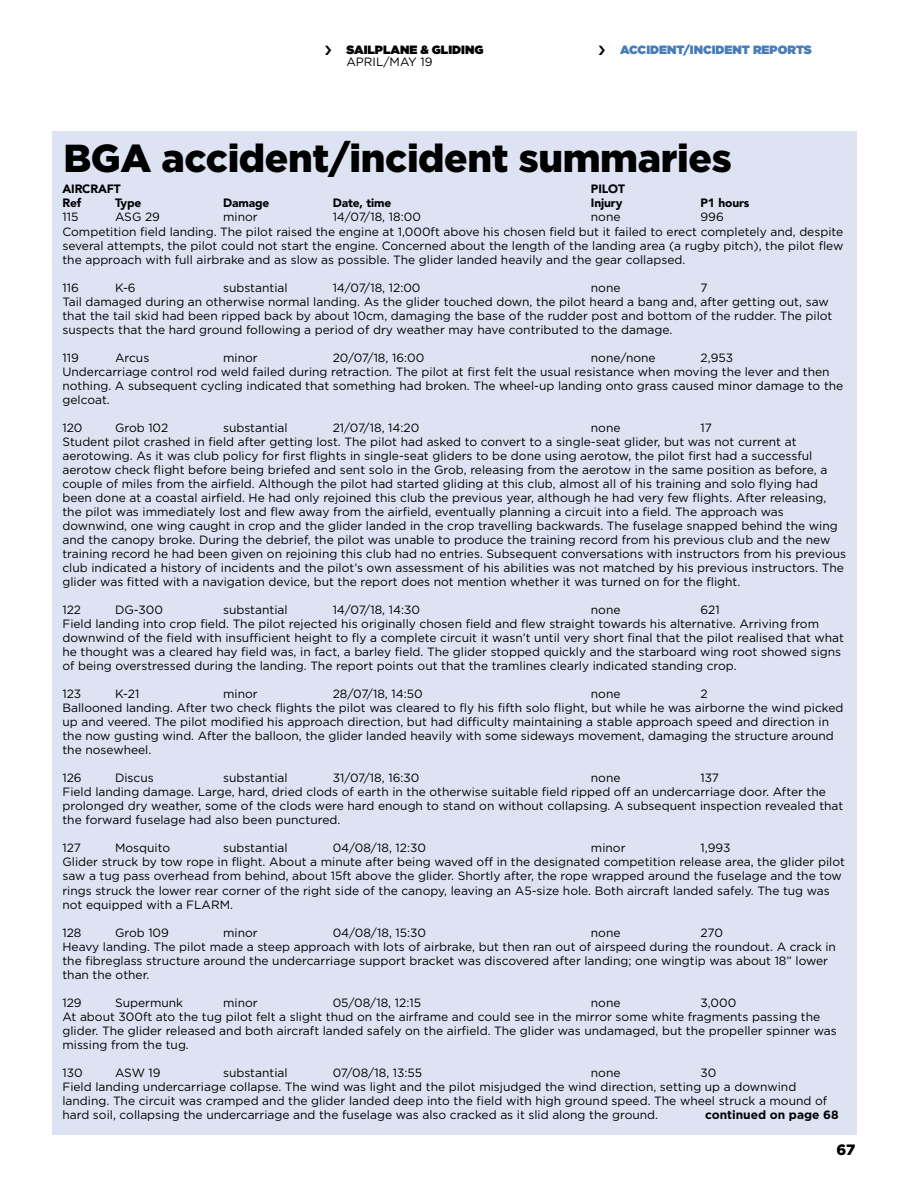
<style>
.page{position:relative;width:915px;height:1191px;background:#fff}
.page>*{position:absolute;margin:0;border:0;box-sizing:border-box;transform-origin:0 0}
.t1{font:900 39px "Gotham";letter-spacing:-.01em;color:#000}
.t2{font:900 15px "Gotham";color:#000}
.t3{font:12px/14px "Gotham";color:#000}
.t4{font:900 12px "Avenir";letter-spacing:-.01em;color:#000}
.t5{font:900 12px "Gotham";color:#467cb9}
.t6{font:700 12px "Gotham";color:#000}
.t7{font:900 12px "Gotham";color:#000}
</style>
<div class="page">
<div style="left:52px;top:131px;width:804px;height:1003px;background:#dde3f2"></div>
<p class="t7" style="left:346px;top:42px;width:138px">SAILPLANE &amp; GLIDING</p>
<p class="t3" style="left:346px;top:54px;width:88px">APRIL/MAY 19</p>
<p class="t5" style="left:620px;top:42px;width:193px">ACCIDENT/INCIDENT REPORTS</p>
<h1 class="t1" style="left:63px;top:135px;width:669px">BGA accident/incident summaries</h1>
<p class="t4" style="left:62px;top:182px;width:60px">AIRCRAFT</p>
<p class="t4" style="left:590px;top:182px;width:35px">PILOT</p>
<p class="t4" style="left:62px;top:196px;width:20px">Ref</p>
<p class="t4" style="left:115px;top:196px;width:28px">Type</p>
<p class="t4" style="left:223px;top:196px;width:48px">Damage</p>
<p class="t4" style="left:332px;top:196px;width:60px">Date, time</p>
<p class="t4" style="left:590px;top:196px;width:33px">Injury</p>
<p class="t4" style="left:700px;top:196px;width:50px">P1 hours</p>
<p class="t3" style="left:62px;top:210px;width:17px">115</p>
<p class="t3" style="left:115px;top:210px;width:46px">ASG 29</p>
<p class="t3" style="left:223px;top:210px;width:36px">minor</p>
<p class="t3" style="left:332px;top:210px;width:90px">14/07/18, 18:00</p>
<p class="t3" style="left:590px;top:210px;width:31px">none</p>
<p class="t3" style="left:62px;top:210px;width:782px;text-indent:637px">996<br>Competition field landing. The pilot raised the engine at 1,000ft above his chosen field but it failed to erect completely and, despite several attempts, the pilot could not start the engine. Concerned about the length of the landing area (a rugby pitch), the pilot flew the approach with full airbrake and as slow as possible. The glider landed heavily and the gear collapsed.</p>
<p class="t3" style="left:62px;top:280px;width:18px">116</p>
<p class="t3" style="left:115px;top:280px;width:22px">K-6</p>
<p class="t3" style="left:223px;top:280px;width:66px">substantial</p>
<p class="t3" style="left:332px;top:280px;width:89px">14/07/18, 12:00</p>
<p class="t3" style="left:590px;top:280px;width:31px">none</p>
<p class="t3" style="left:62px;top:280px;width:771px;text-indent:637px">7<br>Tail damaged during an otherwise normal landing. As the glider touched down, the pilot heard a bang and, after getting out, saw that the tail skid had been ripped back by about 10cm, damaging the base of the rudder post and bottom of the rudder. The pilot suspects that the hard ground following a period of dry weather may have contributed to the damage.</p>
<p class="t3" style="left:62px;top:350px;width:18px">119</p>
<p class="t3" style="left:115px;top:350px;width:36px">Arcus</p>
<p class="t3" style="left:223px;top:350px;width:36px">minor</p>
<p class="t3" style="left:332px;top:350px;width:93px">20/07/18, 16:00</p>
<p class="t3" style="left:590px;top:350px;width:66px">none/none</p>
<p class="t3" style="left:62px;top:350px;width:782px;text-indent:637px">2,953<br>Undercarriage control rod weld failed during retraction. The pilot at first felt the usual resistance when moving the lever and then nothing. A subsequent cycling indicated that something had broken. The wheel-up landing onto grass caused minor damage to the gelcoat.</p>
<p class="t3" style="left:62px;top:420px;width:22px">120</p>
<p class="t3" style="left:115px;top:420px;width:55px">Grob 102</p>
<p class="t3" style="left:223px;top:420px;width:66px">substantial</p>
<p class="t3" style="left:332px;top:420px;width:88px">21/07/18, 14:20</p>
<p class="t3" style="left:590px;top:420px;width:31px">none</p>
<p class="t3" style="left:62px;top:420px;width:785px;text-indent:637px">17<br>Student pilot crashed in field after getting lost. The pilot had asked to convert to a single-seat glider, but was not current at aerotowing. As it was club policy for first flights in single-seat gliders to be done using aerotow, the pilot first had a successful aerotow check flight before being briefed and sent solo in the Grob, releasing from the aerotow in the same position as before, a couple of miles from the airfield. Although the pilot had started gliding at this club, almost all of his training and solo flying had been done at a coastal airfield. He had only rejoined this club the previous year, although he had very few flights. After releasing, the pilot was immediately lost and flew away from the airfield, eventually planning a circuit into a field. The approach was downwind, one wing caught in crop and the glider landed in the crop travelling backwards. The fuselage snapped behind the wing and the canopy broke. During the debrief, the pilot was unable to produce the training record from his previous club and the new training record he had been given on rejoining this club had no entries. Subsequent conversations with instructors from his previous club indicated a history of incidents and the pilot’s own assessment of his abilities was not matched by his previous instructors. The glider was fitted with a navigation device, but the report does not mention whether it was turned on for the flight.</p>
<p class="t3" style="left:62px;top:602px;width:20px">122</p>
<p class="t3" style="left:115px;top:602px;width:50px">DG-300</p>
<p class="t3" style="left:223px;top:602px;width:66px">substantial</p>
<p class="t3" style="left:332px;top:602px;width:89px">14/07/18, 14:30</p>
<p class="t3" style="left:590px;top:602px;width:31px">none</p>
<p class="t3" style="left:62px;top:602px;width:782px;text-indent:637px">621<br>Field landing into crop field. The pilot rejected his originally chosen field and flew straight towards his alternative. Arriving from downwind of the field with insufficient height to fly a complete circuit it wasn’t until very short final that the pilot realised that what he thought was a cleared hay field was, in fact, a barley field. The glider stopped quickly and the starboard wing root showed signs of being overstressed during the landing. The report points out that the tramlines clearly indicated standing crop.</p>
<p class="t3" style="left:62px;top:687px;width:20px">123</p>
<p class="t3" style="left:115px;top:687px;width:26px">K-21</p>
<p class="t3" style="left:223px;top:687px;width:36px">minor</p>
<p class="t3" style="left:332px;top:687px;width:92px">28/07/18, 14:50</p>
<p class="t3" style="left:590px;top:687px;width:31px">none</p>
<p class="t3" style="left:62px;top:687px;width:782px;text-indent:637px">2<br>Ballooned landing. After two check flights the pilot was cleared to fly his fifth solo flight, but while he was airborne the wind picked up and veered. The pilot modified his approach direction, but had difficulty maintaining a stable approach speed and direction in the now gusting wind. After the balloon, the glider landed heavily with some sideways movement, damaging the structure around the nosewheel.</p>
<p class="t3" style="left:62px;top:771px;width:21px">126</p>
<p class="t3" style="left:115px;top:771px;width:40px">Discus</p>
<p class="t3" style="left:223px;top:771px;width:66px">substantial</p>
<p class="t3" style="left:332px;top:771px;width:88px">31/07/18, 16:30</p>
<p class="t3" style="left:590px;top:771px;width:31px">none</p>
<p class="t3" style="left:62px;top:771px;width:782px;text-indent:637px">137<br>Field landing damage. Large, hard, dried clods of earth in the otherwise suitable field ripped off an undercarriage door. After the prolonged dry weather, some of the clods were hard enough to stand on without collapsing. A subsequent inspection revealed that the forward fuselage had also been punctured.</p>
<p class="t3" style="left:62px;top:841px;width:20px">127</p>
<p class="t3" style="left:115px;top:841px;width:57px">Mosquito</p>
<p class="t3" style="left:223px;top:841px;width:66px">substantial</p>
<p class="t3" style="left:332px;top:841px;width:95px">04/08/18, 12:30</p>
<p class="t3" style="left:590px;top:841px;width:36px">minor</p>
<p class="t3" style="left:62px;top:841px;width:783px;text-indent:637px">1,993<br>Glider struck by tow rope in flight. About a minute after being waved off in the designated competition release area, the glider pilot saw a tug pass overhead from behind, about 15ft above the glider. Shortly after, the rope wrapped around the fuselage and the tow rings struck the lower rear corner of the right side of the canopy, leaving an A5-size hole. Both aircraft landed safely. The tug was not equipped with a FLARM.</p>
<p class="t3" style="left:62px;top:925px;width:21px">128</p>
<p class="t3" style="left:115px;top:925px;width:55px">Grob 109</p>
<p class="t3" style="left:223px;top:925px;width:36px">minor</p>
<p class="t3" style="left:332px;top:925px;width:95px">04/08/18, 15:30</p>
<p class="t3" style="left:590px;top:925px;width:31px">none</p>
<p class="t3" style="left:62px;top:925px;width:774px;text-indent:637px">270<br>Heavy landing. The pilot made a steep approach with lots of airbrake, but then ran out of airspeed during the roundout. A crack in the fibreglass structure around the undercarriage support bracket was discovered after landing; one wingtip was about 18” lower than the other.</p>
<p class="t3" style="left:62px;top:995px;width:21px">129</p>
<p class="t3" style="left:115px;top:995px;width:70px">Supermunk</p>
<p class="t3" style="left:223px;top:995px;width:36px">minor</p>
<p class="t3" style="left:332px;top:995px;width:90px">05/08/18, 12:15</p>
<p class="t3" style="left:590px;top:995px;width:31px">none</p>
<p class="t3" style="left:62px;top:995px;width:775px;text-indent:637px">3,000<br>At about 300ft ato the tug pilot felt a slight thud on the airframe and could see in the mirror some white fragments passing the glider. The glider released and both aircraft landed safely on the airfield. The glider was undamaged, but the propeller spinner was missing from the tug.</p>
<p class="t3" style="left:62px;top:1065px;width:22px">130</p>
<p class="t3" style="left:115px;top:1065px;width:47px">ASW 19</p>
<p class="t3" style="left:223px;top:1065px;width:66px">substantial</p>
<p class="t3" style="left:332px;top:1065px;width:91px">07/08/18, 13:55</p>
<p class="t3" style="left:590px;top:1065px;width:31px">none</p>
<p class="t3" style="left:62px;top:1065px;width:766px;text-indent:637px">30<br>Field landing undercarriage collapse. The wind was light and the pilot misjudged the wind direction, setting up a downwind landing. The circuit was cramped and the glider landed deep into the field with high ground speed. The wheel struck a mound of hard soil, collapsing the undercarriage and the fuselage was also cracked as it slid along the ground.</p>
<p class="t6" style="left:704px;top:1107px;width:135px">continued on page 68</p>
<p class="t2" style="left:836px;top:1141px;width:20px">67</p>
</div>
